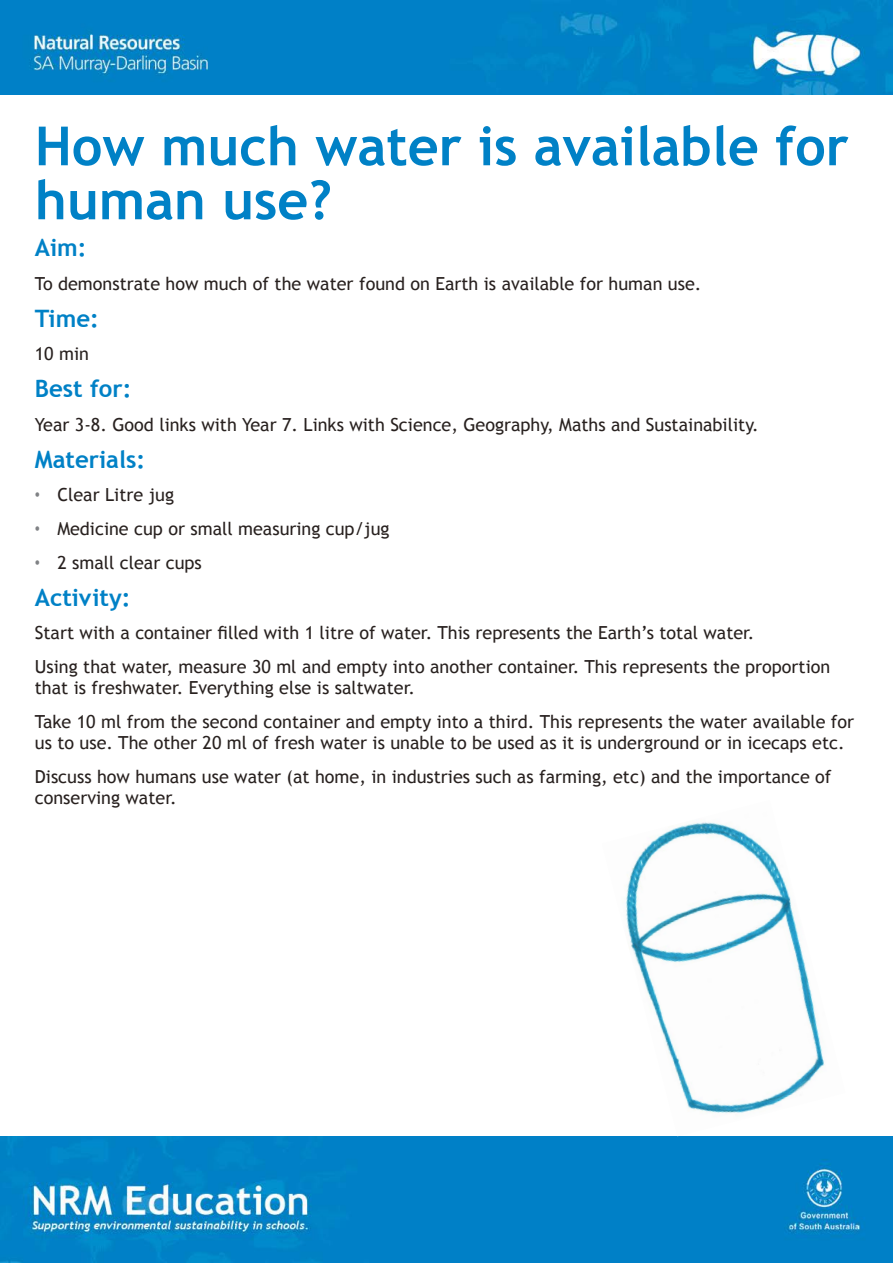
<style>
.page{position:relative;width:893px;height:1263px;background:#fff}
.page>*{position:absolute;margin:0;border:0;box-sizing:border-box;transform-origin:0 0}
.t1{font:700 54px/54px "Trebuchet MS";color:#0081c6}
.t2{font:700 24px "Trebuchet MS";color:#0081c6}
.t3{font:18px/33.8px "Trebuchet MS";color:#28211f}
.s1{font-family:"Arial Narrow";color:#808285}
</style>
<div class="page">
<img style="left:1px;top:1px;width:892px;height:93px">
<img style="left:1px;top:1136px;width:892px;height:127px">
<img style="left:624px;top:822px;width:201px;height:292px">
<h1 class="t1" style="left:35px;top:119px;width:815px">How much water is available for human use?</h1>
<h2 class="t2" style="left:35px;top:232px;width:53px">Aim:</h2>
<p class="t3" style="left:35px;top:267px;width:668px">To demonstrate how much of the water found on Earth is available for human use.</p>
<h2 class="t2" style="left:35px;top:303px;width:66px">Time:</h2>
<p class="t3" style="left:35px;top:337px;width:56px">10 min</p>
<h2 class="t2" style="left:35px;top:374px;width:98px">Best for:</h2>
<p class="t3" style="left:35px;top:408px;width:725px">Year 3-8. Good links with Year 7. Links with Science, Geography, Maths and Sustainability.</p>
<h2 class="t2" style="left:35px;top:444px;width:112px">Materials:</h2>
<p class="t3" style="left:35px;top:478px;width:141px"><span class="s1">•</span> Clear Litre jug</p>
<p class="t3" style="left:35px;top:512px;width:356px"><span class="s1">•</span> Medicine cup or small measuring cup/jug</p>
<p class="t3" style="left:35px;top:546px;width:169px"><span class="s1">•</span> 2 small clear cups</p>
<h2 class="t2" style="left:35px;top:582px;width:97px">Activity:</h2>
<p class="t3" style="left:35px;top:616px;width:797px">Start with a container filled with 1 litre of water. This represents the Earth’s total water.<br>Using that water, measure 30 ml and empty into another container. This represents the proportion</p>
<p class="t3" style="left:35px;top:671px;width:821px">that is freshwater. Everything else is saltwater.<br>Take 10 ml from the second container and empty into a third. This represents the water available for</p>
<p class="t3" style="left:35px;top:726px;width:811px">us to use. The other 20 ml of fresh water is unable to be used as it is underground or in icecaps etc.<br>Discuss how humans use water (at home, in industries such as farming, etc) and the importance of</p>
<p class="t3" style="left:35px;top:781px;width:143px">conserving water.</p>
</div>
